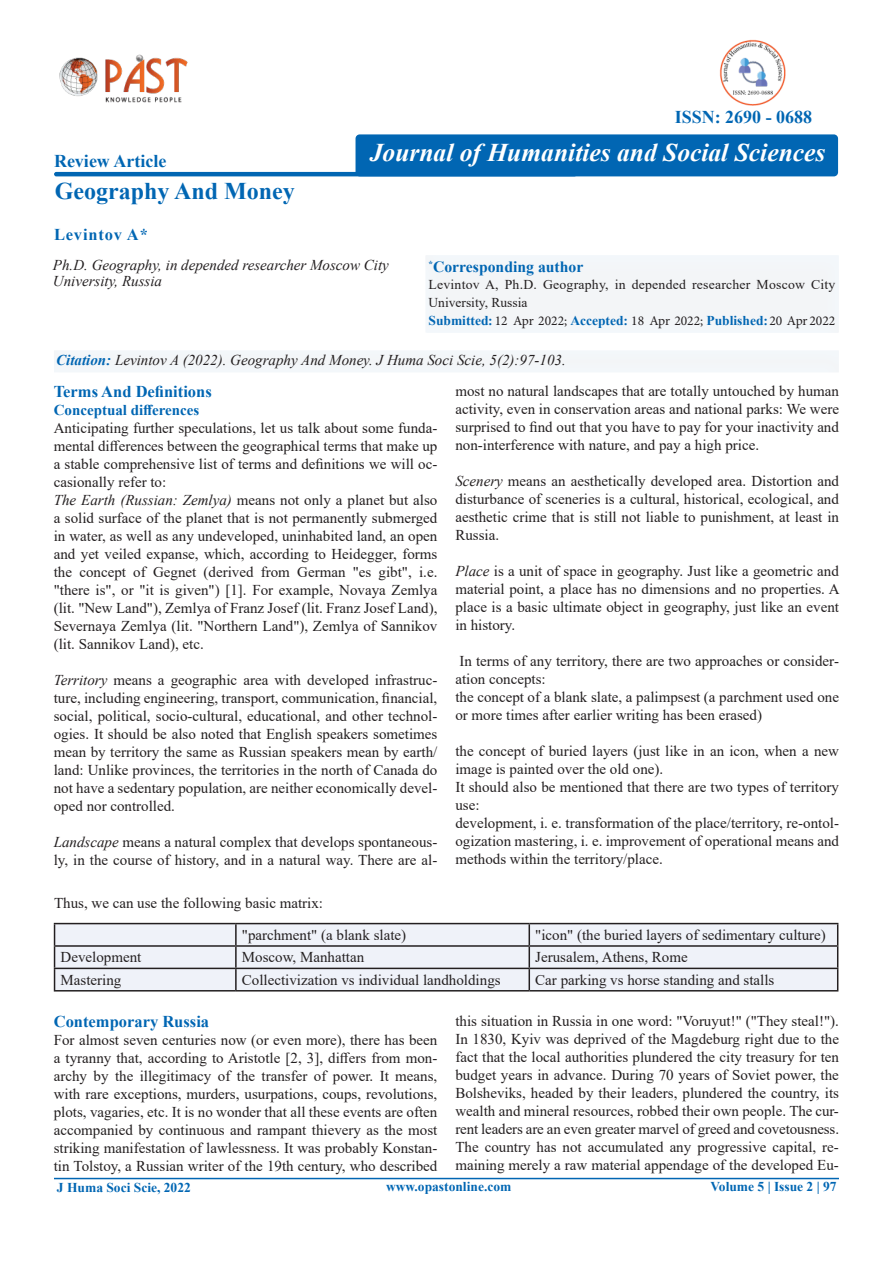
<style>
.page{position:relative;width:893px;height:1263px;background:#fff}
.page>*{position:absolute;margin:0;border:0;box-sizing:border-box;transform-origin:0 0}
.t1{font:italic 700 25.5px "Times New Roman";color:#fff}
.t2{font:700 24px "Times New Roman";color:#0166b3}
.t3{font:700 18px "Times New Roman";color:#0166b3}
.t4{font:700 16.5px "Times New Roman";color:#0166b3}
.t5{font:700 16.5px "Times New Roman";letter-spacing:.05em;color:#0166b3}
.t6{font:700 15.75px "Times New Roman";color:#0166b3}
.t7{font:15px/18px "Times New Roman";color:#231f20;text-align:justify}
.t8{font:italic 15px/16.5px "Times New Roman";color:#231f20}
.t9{font:700 15px "Times New Roman";color:#0166b3}
.t10{font:13.5px/18px "Times New Roman";letter-spacing:.015em;color:#231f20}
.t11{font:700 13.5px "Times New Roman";color:#0166b3}
.s1{font-weight:700;color:#0166b3}
.s2{font-family:"Minion Pro"}
.s3{font-style:italic}
</style>
<div class="page">
<hr style="left:54px;top:172px;width:523px;height:4px;background:#0166b3;border-radius:2px">
<hr style="left:54px;top:1178px;width:785px;height:1px;background:#0166b3">
<div style="left:414px;top:247px;width:426px;height:87px;background:#f3f5f7"></div>
<div style="left:356px;top:134px;width:482px;height:42px;background:#0166b3;border-radius:4px"></div>
<img style="left:59px;top:54px;width:129px;height:49px">
<div style="left:43px;top:344px;width:797px;height:30px;background:#f3f7fa"></div>
<img style="left:719px;top:39px;width:67px;height:67px">
<div style="left:55px;top:924px;width:782px;height:66px;background:#eff2f9"></div>
<hr style="left:54px;top:923px;width:182px;height:1px;background:#231f20">
<hr style="left:236px;top:923px;width:293px;height:1px;background:#231f20">
<hr style="left:235px;top:924px;width:2px;height:21px;background:#231f20">
<hr style="left:529px;top:923px;width:309px;height:1px;background:#231f20">
<hr style="left:54px;top:945px;width:182px;height:2px;background:#231f20">
<hr style="left:236px;top:945px;width:293px;height:2px;background:#231f20">
<hr style="left:235px;top:947px;width:2px;height:21px;background:#231f20">
<hr style="left:529px;top:945px;width:309px;height:2px;background:#231f20">
<hr style="left:54px;top:968px;width:182px;height:1px;background:#231f20">
<svg style="left:54px;top:924px;width:1px;height:66px"></svg>
<hr style="left:236px;top:968px;width:293px;height:1px;background:#231f20">
<hr style="left:235px;top:969px;width:2px;height:21px;background:#231f20">
<hr style="left:529px;top:968px;width:309px;height:1px;background:#231f20">
<svg style="left:529px;top:924px;width:1px;height:66px"></svg>
<svg style="left:837px;top:924px;width:1px;height:66px"></svg>
<hr style="left:54px;top:990px;width:182px;height:1px;background:#231f20">
<hr style="left:236px;top:990px;width:293px;height:1px;background:#231f20">
<hr style="left:529px;top:990px;width:309px;height:1px;background:#231f20">
<p class="t3" style="left:54px;top:148px;width:114px">Review Article</p>
<h2 class="t2" style="left:55px;top:173px;width:242px">Geography And Money</h2>
<p class="t5" style="left:54px;top:222px;width:95px">Levintov A*</p>
<p class="t3" style="left:675px;top:104px;width:139px">ISSN: 2690 - 0688</p>
<h1 class="t1" style="left:370px;top:135px;width:457px">Journal of Humanities and Social Sciences</h1>
<p class="t8" style="left:53px;top:256px;width:337px">Ph.D. Geography, in depended researcher Moscow City<br>University, Russia</p>
<p class="t6" style="left:429px;top:256px;width:156px"><sup>*</sup>Corresponding author</p>
<p class="t10" style="left:429px;top:275px;width:408px">Levintov A, Ph.D. Geography, in depended researcher Moscow City<br>University, Russia<br><span class="s1">Submitted:</span> <span class="s2">12 Apr 2022;</span> <span class="s1">Accepted:</span> <span class="s2">18 Apr 2022;</span> <span class="s1">Published:</span><span class="s2">20 Apr 2022</span></p>
<p class="t8" style="left:56px;top:351px;width:511px"><span class="s1">Citation:</span> Levintov A (2022). Geography And Money. J Huma Soci Scie, 5(2):97-103.</p>
<p class="t4" style="left:54px;top:379px;width:160px">Terms And Definitions</p>
<p class="t9" style="left:54px;top:399px;width:147px">Conceptual differences</p>
<p class="t7" style="left:54px;top:418px;width:385px;text-align:left">Anticipating further speculations, let us talk about some funda&shy;mental differences between the geographical terms that make up a stable comprehensive list of terms and definitions we will oc&shy;casionally refer to:<br><span class="s3">The Earth (Russian: Zemlya)</span> means not only a planet but also a solid surface of the planet that is not permanently submerged in water, as well as any undeveloped, uninhabited land, an open and yet veiled expanse, which, according to Heidegger, forms the concept of Gegnet (derived from German "es gibt", i.e. "there is", or "it is given") [1]. For example, Novaya Zemlya (lit. "New Land"), Zemlya of Franz Josef (lit. Franz Josef Land), Severnaya Zemlya (lit. "Northern Land"), Zemlya of Sannikov (lit. Sannikov Land), etc.</p>
<p class="t7" style="left:54px;top:670px;width:385px"><span class="s3">Territory</span> means a geographic area with developed infrastruc&shy;ture, including engineering, transport, communication, financial, social, political, socio-cultural, educational, and other technol&shy;ogies. It should be also noted that English speakers sometimes mean by territory the same as Russian speakers mean by earth/ land: Unlike provinces, the territories in the north of Canada do not have a sedentary population, are neither economically devel&shy;oped nor controlled.</p>
<p class="t7" style="left:54px;top:832px;width:385px"><span class="s3">Landscape</span> means a natural complex that develops spontaneous&shy;ly, in the course of history, and in a natural way. There are al-</p>
<p class="t7" style="left:242px;top:886px;width:166px;line-height:32.4px;text-indent:-188px">Thus, we can use the following basic matrix:<br>"parchment" (a blank slate)</p>
<p class="t7" style="left:455px;top:382px;width:385px">most no natural landscapes that are totally untouched by human activity, even in conservation areas and national parks: We were surprised to find out that you have to pay for your inactivity and non-interference with nature, and pay a high price.</p>
<p class="t7" style="left:455px;top:472px;width:385px"><span class="s3">Scenery</span> means an aesthetically developed area. Distortion and disturbance of sceneries is a cultural, historical, ecological, and aesthetic crime that is still not liable to punishment, at least in Russia.</p>
<p class="t7" style="left:455px;top:562px;width:386px"><span class="s3">Place</span> is a unit of space in geography. Just like a geometric and material point, a place has no dimensions and no properties. A place is a basic ultimate object in geography, just like an event in history.</p>
<p class="t7" style="left:455px;top:652px;width:385px;text-align:left">In terms of any territory, there are two approaches or consider&shy;ation concepts:<br>the concept of a blank slate, a palimpsest (a parchment used one or more times after earlier writing has been erased)</p>
<p class="t7" style="left:455px;top:742px;width:385px;text-align:left">the concept of buried layers (just like in an icon, when a new image is painted over the old one).<br>It should also be mentioned that there are two types of territory use:<br>development, i. e. transformation of the place/territory, re-ontol&shy;ogization mastering, i. e. improvement of operational means and methods within the territory/place.</p>
<p class="t7" style="left:535px;top:925px;width:292px">"icon" (the buried layers of sedimentary culture)</p>
<p class="t7" style="left:61px;top:948px;width:82px">Development</p>
<p class="t7" style="left:242px;top:948px;width:124px">Moscow, Manhattan</p>
<p class="t7" style="left:535px;top:948px;width:154px">Jerusalem, Athens, Rome</p>
<p class="t7" style="left:61px;top:970px;width:62px">Mastering</p>
<p class="t7" style="left:242px;top:970px;width:260px">Collectivization vs individual landholdings</p>
<p class="t7" style="left:535px;top:970px;width:241px">Car parking vs horse standing and stalls</p>
<p class="t4" style="left:54px;top:1009px;width:157px">Contemporary Russia</p>
<p class="t7" style="left:54px;top:1030px;width:385px">For almost seven centuries now (or even more), there has been a tyranny that, according to Aristotle [2, 3], differs from mon&shy;archy by the illegitimacy of the transfer of power. It means, with rare exceptions, murders, usurpations, coups, revolutions, plots, vagaries, etc. It is no wonder that all these events are often accompanied by continuous and rampant thievery as the most striking manifestation of lawlessness. It was probably Konstan&shy;tin Tolstoy, a Russian writer of the 19th century, who described</p>
<p class="t7" style="left:455px;top:1012px;width:385px">this situation in Russia in one word: "Voruyut!" ("They steal!").<br>In 1830, Kyiv was deprived of the Magdeburg right due to the fact that the local authorities plundered the city treasury for ten budget years in advance. During 70 years of Soviet power, the Bolsheviks, headed by their leaders, plundered the country, its wealth and mineral resources, robbed their own people. The cur&shy;rent leaders are an even greater marvel of greed and covetousness.<br>The country has not accumulated any progressive capital, re&shy;maining merely a raw material appendage of the developed Eu-</p>
<p class="t11" style="left:57px;top:1178px;width:135px">J Huma Soci Scie, 2022</p>
<p class="t11" style="left:386px;top:1177px;width:127px">www.opastonline.com</p>
<p class="t11" style="left:710px;top:1177px;width:128px">Volume 5 | Issue 2 | 97</p>
</div>
